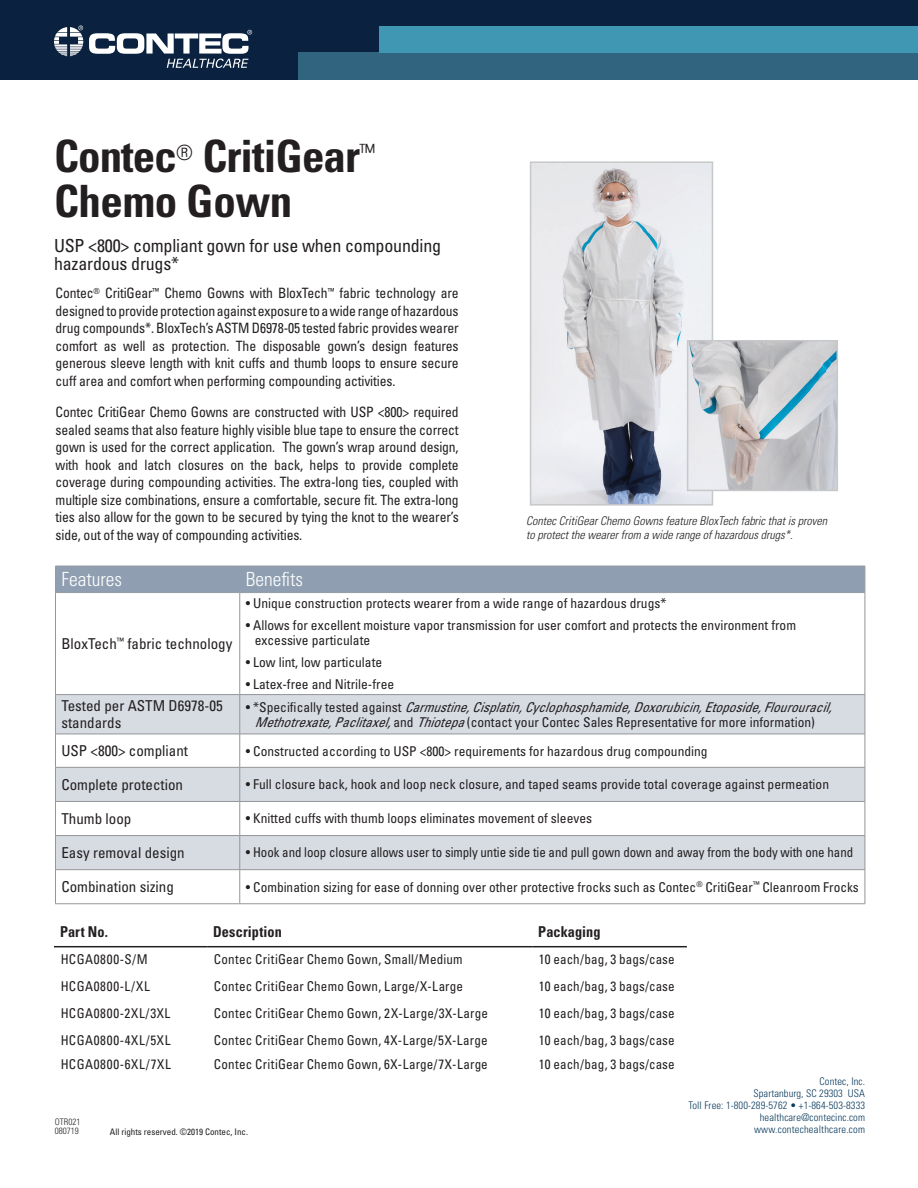
<style>
.page{position:relative;width:918px;height:1188px;background:#fff}
.page>*{position:absolute;margin:0;border:0;box-sizing:border-box;transform-origin:0 0}
.t1{font:700 condensed 44.55px/45px "Univers LT Std";letter-spacing:-.02em;color:#231f20}
.t2{font:300 condensed 19.5px "Univers LT Std";color:#fff}
.t3{font:condensed 18px/18px "Univers LT Std";letter-spacing:-.01em;color:#231f20}
.t4{font:condensed 15px/16.5px "Univers LT Std";color:#231f20}
.t5{font:700 condensed 15px "Univers LT Std";letter-spacing:.01em;color:#231f20;scale:.95 1}
.t6{font:condensed 14.25px/17.5px "Univers LT Std";letter-spacing:-.01em;color:#231f20;text-align:justify;scale:.96 1}
.t7{font:condensed 13.5px/15px "Univers LT Std";color:#231f20}
.t8{font:italic condensed 13.5px/15px "Univers LT Std";color:#231f20}
.t9{font:condensed 13.5px "Univers LT Std";letter-spacing:.02em;color:#231f20}
.t10{font:condensed 13.5px "Univers LT Std";letter-spacing:.045em;color:#231f20}
.t11{font:italic 300 condensed 12px/14.4px "Univers LT Std";color:#231f20}
.t12{font:300 condensed 10.5px/12px "Univers LT Std";letter-spacing:.01em;color:#083a5c;text-align:right}
.t13{font:condensed 9px "Univers LT Std";color:#231f20}
.t14{font:300 condensed 9px/9px "Univers LT Std";color:#231f20}
.s1{font-style:normal}
</style>
<div class="page">
<img style="left:533px;top:164px;width:177px;height:339px">
<div style="left:530px;top:161px;width:183px;height:345px;border:2px solid #c7c8ca"></div>
<img style="left:690px;top:343px;width:145px;height:145px">
<div style="left:687px;top:340px;width:151px;height:151px;border:2px solid #c7c8ca"></div>
<div style="left:56px;top:695px;width:809px;height:39px;background:#d7dce3"></div>
<svg style="left:56px;top:735px;width:809px;height:169px"></svg>
<div style="left:55px;top:566px;width:811px;height:27px;background:#8f9fb1"></div>
<hr style="left:55px;top:592px;width:185px;height:1px;background:#959ca1">
<hr style="left:240px;top:592px;width:625px;height:1px;background:#959ca1">
<hr style="left:55px;top:593px;width:1px;height:101px;background:#939598">
<hr style="left:240px;top:593px;width:1px;height:101px;background:#939598">
<hr style="left:865px;top:593px;width:1px;height:101px;background:#939598">
<hr style="left:55px;top:694px;width:185px;height:1px;background:#939598">
<hr style="left:55px;top:695px;width:1px;height:39px;background:#939598">
<hr style="left:240px;top:694px;width:625px;height:1px;background:#939598">
<hr style="left:240px;top:695px;width:1px;height:39px;background:#939598">
<hr style="left:865px;top:695px;width:1px;height:39px;background:#939598">
<hr style="left:55px;top:734px;width:185px;height:1px;background:#939598">
<hr style="left:55px;top:734px;width:1px;height:33px;background:#939598">
<hr style="left:240px;top:734px;width:625px;height:1px;background:#939598">
<hr style="left:240px;top:734px;width:1px;height:33px;background:#939598">
<hr style="left:865px;top:734px;width:1px;height:33px;background:#939598">
<hr style="left:55px;top:767px;width:185px;height:1px;background:#939598">
<hr style="left:55px;top:768px;width:1px;height:33px;background:#939598">
<hr style="left:240px;top:767px;width:625px;height:1px;background:#939598">
<hr style="left:240px;top:768px;width:1px;height:33px;background:#939598">
<hr style="left:865px;top:768px;width:1px;height:33px;background:#939598">
<hr style="left:55px;top:801px;width:185px;height:1px;background:#939598">
<hr style="left:55px;top:802px;width:1px;height:33px;background:#939598">
<hr style="left:240px;top:801px;width:625px;height:1px;background:#939598">
<hr style="left:240px;top:802px;width:1px;height:33px;background:#939598">
<hr style="left:865px;top:802px;width:1px;height:33px;background:#939598">
<hr style="left:55px;top:835px;width:185px;height:1px;background:#939598">
<hr style="left:55px;top:836px;width:1px;height:33px;background:#939598">
<hr style="left:240px;top:835px;width:625px;height:1px;background:#939598">
<hr style="left:240px;top:836px;width:1px;height:33px;background:#939598">
<hr style="left:865px;top:836px;width:1px;height:33px;background:#939598">
<hr style="left:55px;top:869px;width:185px;height:1px;background:#939598">
<hr style="left:55px;top:870px;width:1px;height:34px;background:#939598">
<hr style="left:240px;top:869px;width:625px;height:1px;background:#939598">
<hr style="left:240px;top:870px;width:1px;height:34px;background:#939598">
<hr style="left:865px;top:870px;width:1px;height:34px;background:#939598">
<hr style="left:55px;top:904px;width:185px;height:1px;background:#939598">
<hr style="left:240px;top:904px;width:625px;height:1px;background:#939598">
<hr style="left:54px;top:946px;width:153px;height:1px;background:#231f20">
<hr style="left:207px;top:946px;width:325px;height:1px;background:#231f20">
<hr style="left:532px;top:946px;width:155px;height:1px;background:#231f20">
<div style="left:0;top:0;width:918px;height:80px;background:#0a213f"></div>
<div style="left:299px;top:52px;width:619px;height:28px;background:#30647f"></div>
<div style="left:380px;top:27px;width:538px;height:26px;background:#3f97b4"></div>
<svg style="left:54px;top:25px;width:29px;height:31px"></svg>
<svg style="left:89px;top:30px;width:163px;height:38px"></svg>
<h1 class="t1" style="left:54px;top:134px;width:322px">Contec<sup>®</sup> CritiGear<sup>™<br></sup>Chemo Gown</h1>
<p class="t3" style="left:54px;top:236px;width:389px">USP &lt;800&gt; compliant gown for use when compounding hazardous drugs*</p>
<p class="t6" style="left:56px;top:284px;width:421px">Contec<sup>®</sup> CritiGear<sup>™</sup> Chemo Gowns with BloxTech<sup>™</sup> fabric technology are designed to provide protection against exposure to a wide range of hazardous drug compounds*. BloxTech’s ASTM D6978-05 tested fabric provides wearer comfort as well as protection. The disposable gown’s design features generous sleeve length with knit cuffs and thumb loops to ensure secure cuff area and comfort when performing compounding activities.</p>
<p class="t6" style="left:56px;top:403px;width:421px">Contec CritiGear Chemo Gowns are constructed with USP &lt;800&gt; required sealed seams that also feature highly visible blue tape to ensure the correct gown is used for the correct application. The gown’s wrap around design, with hook and latch closures on the back, helps to provide complete coverage during compounding activities. The extra-long ties, coupled with multiple size combinations, ensure a comfortable, secure fit. The extra-long ties also allow for the gown to be secured by tying the knot to the wearer’s side, out of the way of compounding activities.</p>
<h2 class="t2" style="left:61px;top:568px;width:62px">Features</h2>
<h2 class="t2" style="left:246px;top:568px;width:59px">Benefits</h2>
<p class="t11" style="left:526px;top:514px;width:302px">Contec CritiGear Chemo Gowns feature BloxTech fabric that is proven to protect the wearer from a wide range of hazardous drugs*.</p>
<p class="t4" style="left:61px;top:635px;width:172px">BloxTech<sup>™</sup> fabric technology</p>
<p class="t7" style="left:246px;top:596px;width:422px">• Unique construction protects wearer from a wide range of hazardous drugs*</p>
<p class="t7" style="left:255px;top:618px;width:543px;text-indent:-9px">• Allows for excellent moisture vapor transmission for user comfort and protects the environment from excessive particulate</p>
<p class="t7" style="left:246px;top:654px;width:138px">• Low lint, low particulate</p>
<p class="t7" style="left:246px;top:676px;width:150px">• Latex-free and Nitrile-free</p>
<p class="t4" style="left:61px;top:698px;width:163px">Tested per ASTM D6978-05 standards</p>
<p class="t8" style="left:255px;top:699px;width:584px;text-indent:-9px"><span class="s1">• * S p e c i fi c a l l y t e s t e d a g a i n s t</span> Carmustine,Cisplatin,Cyclophosphamide,Doxorubicin,Etoposide,Flourouracil,<br>Methotrexate,Paclitaxel,<span class="s1">and</span> Thiotepa<span class="s1">(contact your Contec Sales Representative for more information)</span></p>
<p class="t4" style="left:61px;top:742px;width:128px">USP &lt;800&gt; compliant</p>
<p class="t7" style="left:246px;top:743px;width:463px">• Constructed according to USP &lt;800&gt; requirements for hazardous drug compounding</p>
<p class="t4" style="left:61px;top:776px;width:123px">Complete protection</p>
<p class="t7" style="left:246px;top:777px;width:585px">• Full closure back, hook and loop neck closure, and taped seams provide total coverage against permeation</p>
<p class="t4" style="left:61px;top:810px;width:71px">Thumb loop</p>
<p class="t7" style="left:246px;top:811px;width:348px">• Knitted cuffs with thumb loops eliminates movement of sleeves</p>
<p class="t4" style="left:61px;top:844px;width:125px">Easy removal design</p>
<p class="t7" style="left:246px;top:845px;width:609px">• Hook and loop closure allows user to simply untie side tie and pull gown down and away from the body with one hand</p>
<p class="t4" style="left:61px;top:878px;width:114px">Combination sizing</p>
<p class="t7" style="left:246px;top:879px;width:615px">• Combination sizing for ease of donning over other protective frocks such as Contec<sup>®</sup> CritiGear<sup>™</sup> Cleanroom Frocks</p>
<p class="t5" style="left:60px;top:923px;width:52px">Part No.</p>
<p class="t5" style="left:213px;top:923px;width:74px">Description</p>
<p class="t5" style="left:538px;top:923px;width:67px">Packaging</p>
<p class="t10" style="left:61px;top:950px;width:88px">HCGA0800-S/M</p>
<p class="t7" style="left:214px;top:951px;width:250px">Contec CritiGear Chemo Gown, Small/Medium</p>
<p class="t7" style="left:539px;top:951px;width:137px">10 each/bag, 3 bags/case</p>
<p class="t10" style="left:61px;top:977px;width:91px">HCGA0800-L/XL</p>
<p class="t9" style="left:214px;top:977px;width:251px">Contec CritiGear Chemo Gown, Large/X-Large</p>
<p class="t7" style="left:539px;top:978px;width:137px">10 each/bag, 3 bags/case</p>
<p class="t10" style="left:61px;top:1005px;width:111px">HCGA0800-2XL/3XL</p>
<p class="t9" style="left:214px;top:1005px;width:276px">Contec CritiGear Chemo Gown, 2X-Large/3X-Large</p>
<p class="t7" style="left:539px;top:1005px;width:137px">10 each/bag, 3 bags/case</p>
<p class="t10" style="left:61px;top:1031px;width:111px">HCGA0800-4XL/5XL</p>
<p class="t9" style="left:214px;top:1031px;width:275px">Contec CritiGear Chemo Gown, 4X-Large/5X-Large</p>
<p class="t7" style="left:539px;top:1032px;width:137px">10 each/bag, 3 bags/case</p>
<p class="t10" style="left:61px;top:1056px;width:112px">HCGA0800-6XL/7XL</p>
<p class="t9" style="left:214px;top:1056px;width:275px">Contec CritiGear Chemo Gown, 6X-Large/7X-Large</p>
<p class="t7" style="left:539px;top:1057px;width:137px">10 each/bag, 3 bags/case</p>
<p class="t14" style="left:55px;top:1118px;width:27px">OTR021<br>080719</p>
<p class="t13" style="left:110px;top:1126px;width:140px">All rights reserved. ©2019 Contec, Inc.</p>
<p class="t12" style="left:688px;top:1075px;width:178px">Contec, Inc.<br>Spartanburg, SC 29303 USA<br>Toll Free: 1-800-289-5762 • +1-864-503-8333 healthcare@contecinc.com www.contechealthcare.com</p>
</div>
